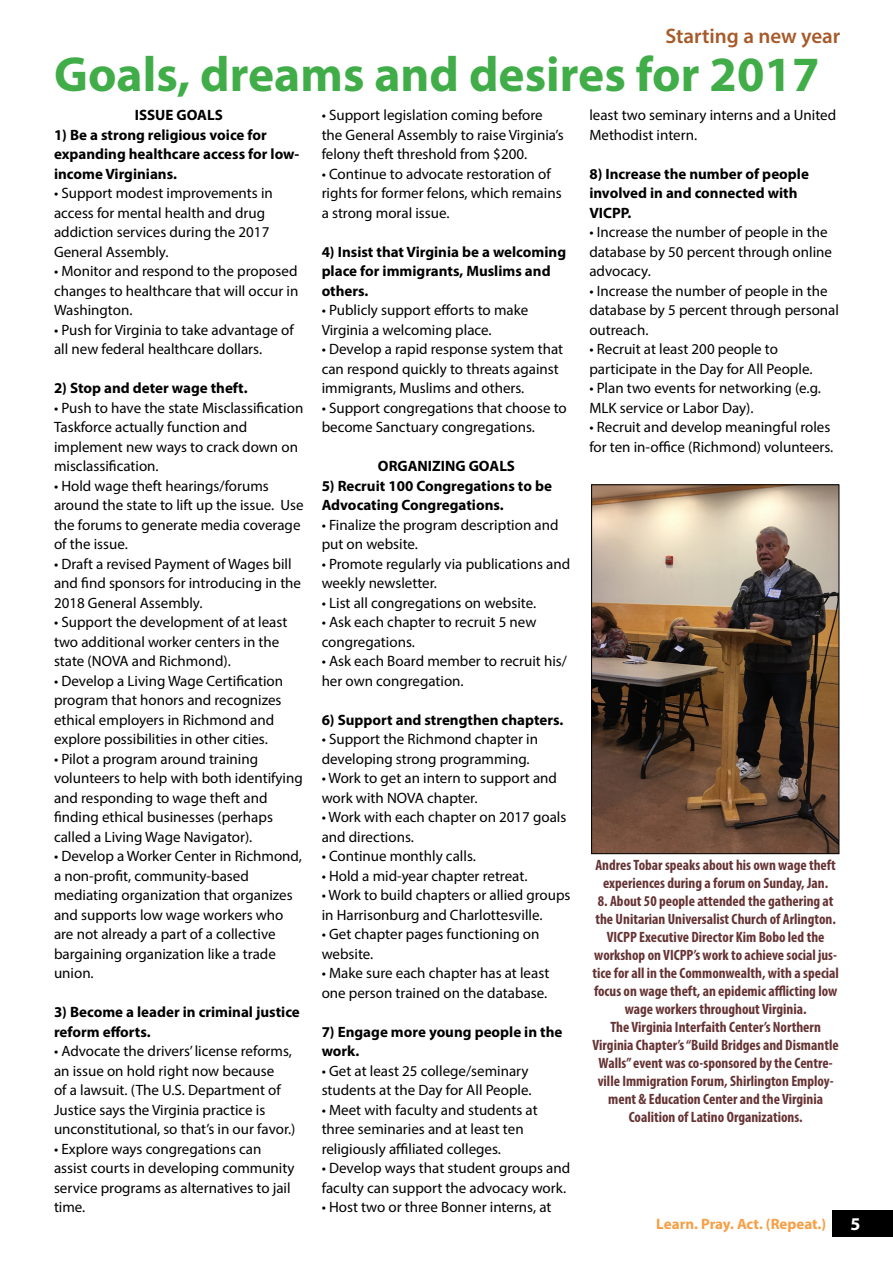
<style>
.page{position:relative;width:893px;height:1263px;background:#fff}
.page>*{position:absolute;margin:0;border:0;box-sizing:border-box;transform-origin:0 0}
.t1{font:700 49.5px "Myriad Pro";color:#41ad49}
.t2{font:600 21px "Myriad Pro";color:#a75a29}
.t3{font:700 18px "Myriad Pro";color:#fff}
.t4{font:15px/19.5px "Myriad Pro";color:#000}
.t5{font:700 condensed 15px/18px "Myriad Pro";color:#663334;text-align:center}
.t6{font:700 15px/19.5px "Myriad Pro";color:#000}
.t7{font:700 15px "Myriad Pro";color:#f79f45}
</style>
<div class="page">
<div style="left:833px;top:1210px;width:60px;height:26px;background:#000"></div>
<img style="left:593px;top:486px;width:244px;height:366px">
<div style="left:591px;top:484px;width:248px;height:370px;border:1px solid #000"></div>
<h2 class="t2" style="left:665px;top:22px;width:177px">Starting a new year</h2>
<h1 class="t1" style="left:54px;top:42px;width:767px">Goals, dreams and desires for 2017</h1>
<p class="t6" style="left:135px;top:105px;width:90px">ISSUE GOALS</p>
<p class="t6" style="left:54px;top:124px;width:247px">1) Be a strong religious voice for expanding healthcare access for low&shy;income Virginians.</p>
<p class="t4" style="left:54px;top:183px;width:220px">• Support modest improvements in access for mental health and drug addiction services during the 2017<br>General Assembly.</p>
<p class="t4" style="left:54px;top:261px;width:246px;text-align:justify">• Monitor and respond to the proposed changes to healthcare that will occur in Washington.</p>
<p class="t4" style="left:54px;top:320px;width:241px">• Push for Virginia to take advantage of all new federal healthcare dollars.</p>
<p class="t6" style="left:54px;top:378px;width:195px">2) Stop and deter wage theft.</p>
<p class="t4" style="left:54px;top:398px;width:251px">• Push to have the state Misclassification<br>Taskforce actually function and implement new ways to crack down on misclassification.</p>
<p class="t4" style="left:54px;top:476px;width:251px">• Hold wage theft hearings/forums around the state to lift up the issue. Use the forums to generate media coverage of the issue.</p>
<p class="t4" style="left:54px;top:554px;width:249px">• Draft a revised Payment of Wages bill and find sponsors for introducing in the<br>2018 General Assembly.</p>
<p class="t4" style="left:54px;top:612px;width:235px">• Support the development of at least two additional worker centers in the state (NOVA and Richmond).</p>
<p class="t4" style="left:54px;top:671px;width:231px">• Develop a Living Wage Certification program that honors and recognizes ethical employers in Richmond and explore possibilities in other cities.</p>
<p class="t4" style="left:54px;top:749px;width:250px">• Pilot a program around training volunteers to help with both identifying and responding to wage theft and finding ethical businesses (perhaps called a Living Wage Navigator).</p>
<p class="t4" style="left:54px;top:846px;width:250px">• Develop a Worker Center in Richmond, a non-profit, community-based mediating organization that organizes and supports low wage workers who are not already a part of a collective bargaining organization like a trade union.</p>
<p class="t6" style="left:54px;top:1002px;width:247px">3) Become a leader in criminal justice reform efforts.</p>
<p class="t4" style="left:54px;top:1041px;width:243px">• Advocate the drivers’ license reforms, an issue on hold right now because<br>of a lawsuit. (The U.S. Department of Justice says the Virginia practice is unconstitutional, so that’s in our favor.)</p>
<p class="t4" style="left:54px;top:1139px;width:242px">• Explore ways congregations can assist courts in developing community service programs as alternatives to jail time.</p>
<p class="t4" style="left:322px;top:105px;width:243px">• Support legislation coming before the General Assembly to raise Virginia’s felony theft threshold from $200.</p>
<p class="t4" style="left:322px;top:164px;width:241px">• Continue to advocate restoration of rights for former felons, which remains a strong moral issue.</p>
<p class="t6" style="left:322px;top:241px;width:246px">4) Insist that Virginia be a welcoming place for immigrants, Muslims and others.</p>
<p class="t4" style="left:322px;top:300px;width:208px">• Publicly support efforts to make<br>Virginia a welcoming place.</p>
<p class="t4" style="left:322px;top:339px;width:243px">• Develop a rapid response system that can respond quickly to threats against immigrants, Muslims and others.</p>
<p class="t4" style="left:322px;top:398px;width:247px">• Support congregations that choose to become Sanctuary congregations.</p>
<p class="t6" style="left:378px;top:456px;width:139px">ORGANIZING GOALS</p>
<p class="t6" style="left:322px;top:475px;width:232px">5) Recruit 100 Congregations to be<br>Advocating Congregations.</p>
<p class="t4" style="left:322px;top:515px;width:238px">• Finalize the program description and put on website.</p>
<p class="t4" style="left:322px;top:554px;width:250px">• Promote regularly via publications and weekly newsletter.</p>
<p class="t4" style="left:322px;top:593px;width:216px">• List all congregations on website.</p>
<p class="t4" style="left:322px;top:612px;width:216px">• Ask each chapter to recruit 5 new congregations.</p>
<p class="t4" style="left:322px;top:651px;width:247px">• Ask each Board member to recruit his/ her own congregation.</p>
<p class="t6" style="left:322px;top:709px;width:243px">6) Support and strengthen chapters.</p>
<p class="t4" style="left:322px;top:729px;width:218px">• Support the Richmond chapter in developing strong programming.</p>
<p class="t4" style="left:322px;top:768px;width:237px">• Work to get an intern to support and work with NOVA chapter.</p>
<p class="t4" style="left:322px;top:807px;width:246px">• Work with each chapter on 2017 goals and directions.</p>
<p class="t4" style="left:322px;top:846px;width:156px">• Continue monthly calls.</p>
<p class="t4" style="left:322px;top:866px;width:207px">• Hold a mid-year chapter retreat.</p>
<p class="t4" style="left:322px;top:885px;width:250px">• Work to build chapters or allied groups in Harrisonburg and Charlottesville.</p>
<p class="t4" style="left:322px;top:924px;width:219px">• Get chapter pages functioning on website.</p>
<p class="t4" style="left:322px;top:963px;width:229px">• Make sure each chapter has at least one person trained on the database.</p>
<p class="t6" style="left:322px;top:1021px;width:242px">7) Engage more young people in the work.</p>
<p class="t4" style="left:322px;top:1061px;width:211px">• Get at least 25 college/seminary students at the Day for All People.</p>
<p class="t4" style="left:322px;top:1100px;width:218px">• Meet with faculty and students at three seminaries and at least ten religiously affiliated colleges.</p>
<p class="t4" style="left:322px;top:1158px;width:250px">• Develop ways that student groups and faculty can support the advocacy work.</p>
<p class="t4" style="left:322px;top:1197px;width:231px">• Host two or three Bonner interns, at</p>
<p class="t4" style="left:589px;top:105px;width:248px">least two seminary interns and a United<br>Methodist intern.</p>
<p class="t6" style="left:589px;top:163px;width:221px">8) Increase the number of people involved in and connected with<br>VICPP.</p>
<p class="t4" style="left:589px;top:222px;width:244px">• Increase the number of people in the database by 50 percent through online advocacy.</p>
<p class="t4" style="left:589px;top:281px;width:251px">• Increase the number of people in the database by 5 percent through personal outreach.</p>
<p class="t4" style="left:589px;top:339px;width:225px">• Recruit at least 200 people to participate in the Day for All People.</p>
<p class="t4" style="left:589px;top:378px;width:233px">• Plan two events for networking (e.g.<br>MLK service or Labor Day).</p>
<p class="t4" style="left:589px;top:417px;width:245px">• Recruit and develop meaningful roles for ten in-office (Richmond) volunteers.</p>
<p class="t5" style="left:595px;top:856px;width:242px">Andres Tobar speaks about his own wage theft experiences during a forum on Sunday, Jan.</p>
<p class="t5" style="left:592px;top:892px;width:248px">8. About 50 people attended the gathering at the Unitarian Universalist Church of Arlington.<br>VICPP Executive Director Kim Bobo led the workshop on VICPP’s work to achieve social jus&shy;tice for all in the Commonwealth, with a special focus on wage theft, an epidemic afflicting low wage workers throughout Virginia.<br>The Virginia Interfaith Center’s Northern Virginia Chapter’s “Build Bridges and Dismantle Walls” event was co-sponsored by the Centre&shy;ville Immigration Forum, Shirlington Employ&shy;ment &amp; Education Center and the Virginia Coalition of Latino Organizations.</p>
<p class="t7" style="left:656px;top:1214px;width:171px">Learn. Pray. Act. (Repeat.)</p>
<p class="t3" style="left:850px;top:1212px;width:11px">5</p>
</div>
